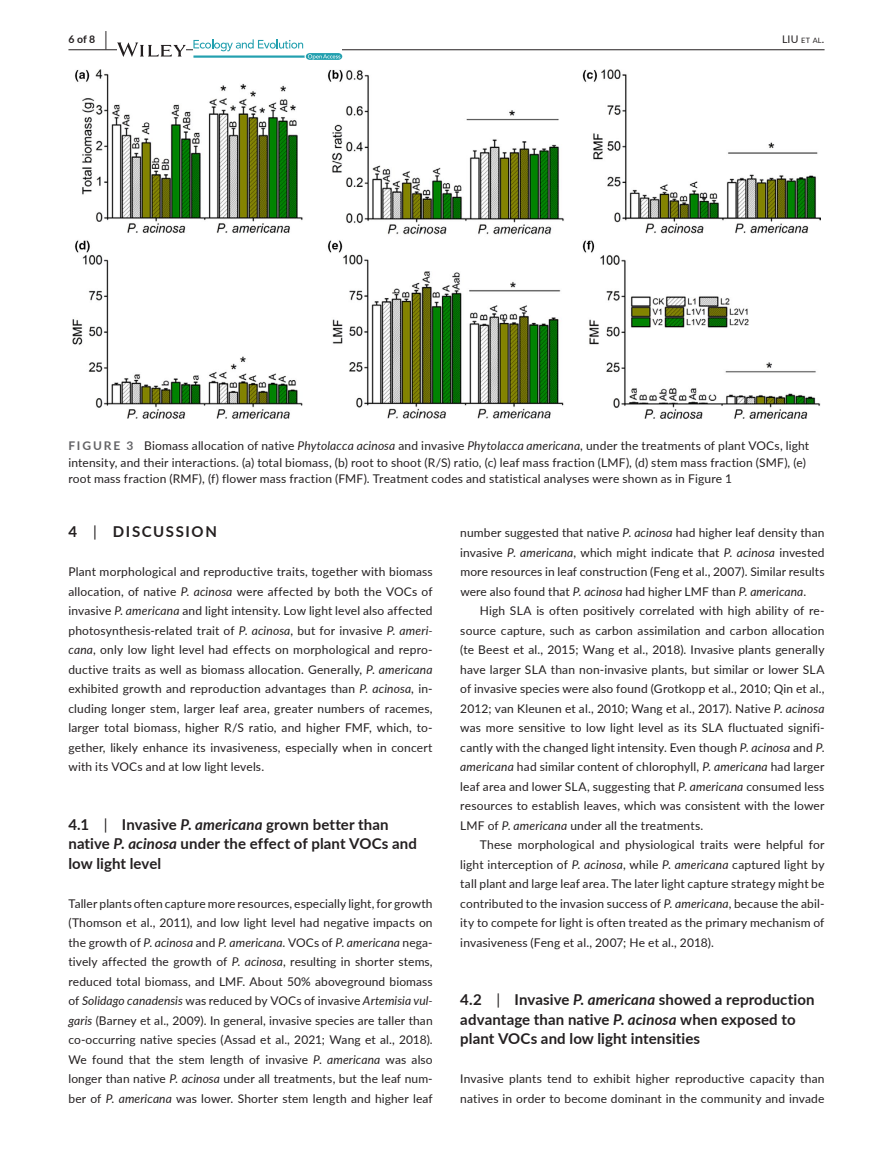
<style>
.page{position:relative;width:893px;height:1174px;background:#fff}
.page>*{position:absolute;margin:0;border:0;box-sizing:border-box;transform-origin:0 0}
.t1{font:700 15px/19.5px "Lato";letter-spacing:.005em;color:#231f20}
.t2{font:700 15px "Lato";letter-spacing:.11em;color:#231f20}
.t3{font:12px/19.5px "Lato";letter-spacing:.015em;color:#231f20;text-align:justify}
.t4{font:10.5px "Lato";color:#231f20}
.t5{font:700 10.5px "Lato";color:#231f20}
.s1{font-size:19.5px}
.s2{font-size:7.35px}
.s3{font-weight:700;color:#636366}
.s4{font-style:italic}
.s5{font-weight:400}
</style>
<div class="page">
<hr style="left:68px;top:49px;width:756px;height:1px;background:#231f20">
<svg style="left:117px;top:42px;width:69px;height:15px"></svg>
<svg style="left:193px;top:39px;width:149px;height:21px"></svg>
<img style="left:72px;top:69px;width:749px;height:349px">
<p class="t5" style="left:68px;top:31px;width:40px">6 of 8 <span class="s1">|</span></p>
<p class="t4" style="left:782px;top:31px;width:44px">LIU <span class="s2">et al</span>.</p>
<p class="t3" style="left:68px;top:437px;width:742px;line-height:16.5px;text-align:left"><span class="s3">FIGURE 3</span> Biomass allocation of native <span class="s4">Phytolacca acinosa</span> and invasive <span class="s4">Phytolacca americana</span>, under the treatments of plant VOCs, light intensity, and their interactions. (a) total biomass, (b) root to shoot (R/S) ratio, (c) leaf mass fraction (LMF), (d) stem mass fraction (SMF), (e) root mass fraction (RMF), (f) flower mass fraction (FMF). Treatment codes and statistical analyses were shown as in Figure 1</p>
<p class="t2" style="left:68px;top:521px;width:150px">4 <span class="s5">|</span> DISCUSSION</p>
<p class="t3" style="left:68px;top:561px;width:366px">Plant morphological and reproductive traits, together with biomass allocation, of native <span class="s4">P</span>. <span class="s4">acinosa</span> were affected by both the VOCs of invasive <span class="s4">P</span>. <span class="s4">americana</span> and light intensity. Low light level also affected photosynthesis-related trait of <span class="s4">P</span>. <span class="s4">acinosa</span>, but for invasive <span class="s4">P</span>. <span class="s4">ameri&shy;cana</span>, only low light level had effects on morphological and repro&shy;ductive traits as well as biomass allocation. Generally, <span class="s4">P</span>. <span class="s4">americana </span>exhibited growth and reproduction advantages than <span class="s4">P</span>. <span class="s4">acinosa</span>, in&shy;cluding longer stem, larger leaf area, greater numbers of racemes, larger total biomass, higher R/S ratio, and higher FMF, which, to&shy;gether, likely enhance its invasiveness, especially when in concert with its VOCs and at low light levels.</p>
<p class="t1" style="left:68px;top:814px;width:350px">4.1 <span class="s5">|</span> Invasive <span class="s4">P. americana</span> grown better than native <span class="s4">P. acinosa</span> under the effect of plant VOCs and low light level</p>
<p class="t3" style="left:68px;top:893px;width:366px">Taller plants often capture more resources, especially light, for growth (Thomson et al., 2011), and low light level had negative impacts on the growth of <span class="s4">P</span>. <span class="s4">acinosa</span> and <span class="s4">P</span>. <span class="s4">americana</span>. VOCs of <span class="s4">P</span>. <span class="s4">americana</span> nega&shy;tively affected the growth of <span class="s4">P</span>. <span class="s4">acinosa</span>, resulting in shorter stems, reduced total biomass, and LMF. About 50% aboveground biomass of <span class="s4">Solidago canadensis</span> was reduced by VOCs of invasive <span class="s4">Artemisia vul&shy;garis</span> (Barney et al., 2009). In general, invasive species are taller than co-occurring native species (Assad et al., 2021; Wang et al., 2018).<br>We found that the stem length of invasive <span class="s4">P</span>. <span class="s4">americana</span> was also longer than native <span class="s4">P</span>. <span class="s4">acinosa</span> under all treatments, but the leaf num&shy;ber of <span class="s4">P</span>. <span class="s4">americana</span> was lower. Shorter stem length and higher leaf</p>
<p class="t3" style="left:460px;top:522px;width:366px">number suggested that native <span class="s4">P</span>. <span class="s4">acinosa</span> had higher leaf density than invasive <span class="s4">P</span>. <span class="s4">americana</span>, which might indicate that <span class="s4">P</span>. <span class="s4">acinosa</span> invested more resources in leaf construction (Feng et al., 2007). Similar results were also found that <span class="s4">P</span>. <span class="s4">acinosa</span> had higher LMF than <span class="s4">P</span>. <span class="s4">americana</span>.</p>
<p class="t3" style="left:460px;top:600px;width:366px;text-indent:20px">High SLA is often positively correlated with high ability of re&shy;source capture, such as carbon assimilation and carbon allocation (te Beest et al., 2015; Wang et al., 2018). Invasive plants generally have larger SLA than non-invasive plants, but similar or lower SLA of invasive species were also found (Grotkopp et al., 2010; Qin et al., 2012; van Kleunen et al., 2010; Wang et al., 2017). Native <span class="s4">P</span>. <span class="s4">acinosa </span>was more sensitive to low light level as its SLA fluctuated signifi&shy;cantly with the changed light intensity. Even though <span class="s4">P</span>. <span class="s4">acinosa</span> and <span class="s4">P</span>. <span class="s4">americana</span> had similar content of chlorophyll, <span class="s4">P</span>. <span class="s4">americana</span> had larger leaf area and lower SLA, suggesting that <span class="s4">P</span>. <span class="s4">americana</span> consumed less resources to establish leaves, which was consistent with the lower LMF of <span class="s4">P</span>. <span class="s4">americana</span> under all the treatments.</p>
<p class="t3" style="left:460px;top:834px;width:366px;text-indent:20px">These morphological and physiological traits were helpful for light interception of <span class="s4">P</span>. <span class="s4">acinosa</span>, while <span class="s4">P</span>. <span class="s4">americana</span> captured light by tall plant and large leaf area. The later light capture strategy might be contributed to the invasion success of <span class="s4">P</span>. <span class="s4">americana</span>, because the abil&shy;ity to compete for light is often treated as the primary mechanism of invasiveness (Feng et al., 2007; He et al., 2018).</p>
<p class="t1" style="left:460px;top:989px;width:356px">4.2 <span class="s5">|</span> Invasive <span class="s4">P. americana</span> showed a reproduction advantage than native <span class="s4">P. acinosa</span> when exposed to plant VOCs and low light intensities</p>
<p class="t3" style="left:460px;top:1068px;width:366px">Invasive plants tend to exhibit higher reproductive capacity than natives in order to become dominant in the community and invade</p>
</div>
